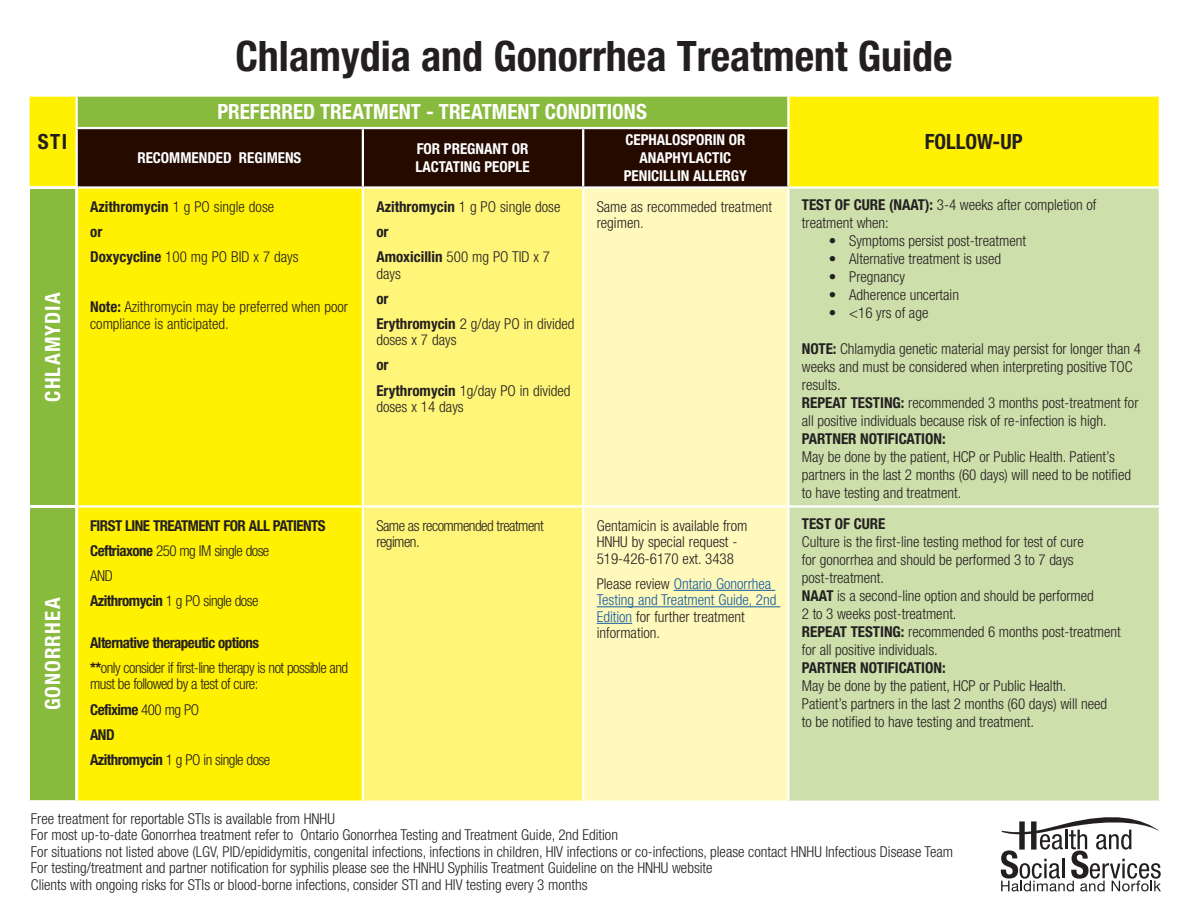
<style>
.page{position:relative;width:1188px;height:918px;background:#fff}
.page>*{position:absolute;margin:0;border:0;box-sizing:border-box;transform-origin:0 0}
.t1{font:700 condensed 42px "Helvetica Neue LT Pro";color:#231f20}
.TABLE_HEADING_2{font:700 condensed 21px "Helvetica Neue LT Pro";color:#fff}
.TABLE_HEADING_2-2{font:700 condensed 21px "Helvetica Neue LT Pro";color:#231f20}
.TABLE_HEADING_2-3{font:700 condensed 21px "Helvetica Neue LT Pro";letter-spacing:.055em;color:#fff}
.TABLE_HEADING_2-4{font:700 condensed 21px "Helvetica Neue LT Pro";letter-spacing:.05em;color:#fff}
.Body_text{font:300 condensed 15px/18px "Helvetica Neue LT Pro";color:#231f20}
.List_Bullet_1{font:300 condensed 15px/16.5px "Helvetica Neue LT Pro";color:#231f20}
.List_Bullet_1-2{font:300 condensed 15px/16.5px "Helvetica Neue LT Pro";letter-spacing:-.035em;color:#231f20}
.List_Bullet_1-3{font:300 condensed 15px/16.5px "Helvetica Neue LT Pro";color:#175d9e}
.TABLE_HEADING_3{font:700 condensed 15px/18px "Helvetica Neue LT Pro";color:#fff}
.List_Bullet_1-4{font:700 condensed 15px "Helvetica Neue LT Pro";letter-spacing:-.035em;color:#231f20}
.Body_text-2{font:700 condensed 15px "Helvetica Neue LT Pro";color:#231f20}
.s1{font-weight:700}
.s2{font-weight:300}
.s3{color:#231f20}
</style>
<div class="page">
<div style="left:790px;top:97px;width:369px;height:89px;background:#fff101"></div>
<svg style="left:30px;top:97px;width:757px;height:704px;background:#e6e50d"></svg>
<div style="left:78px;top:129px;width:709px;height:57px;background:#250a00"></div>
<div style="left:364px;top:189px;width:218px;height:612px;background:#fff578"></div>
<div style="left:584px;top:189px;width:203px;height:612px;background:#fff9bc"></div>
<div style="left:790px;top:189px;width:369px;height:612px;background:#cddfab"></div>
<hr style="left:76px;top:97px;width:2px;height:30px;background:#fff">
<hr style="left:76px;top:127px;width:287px;height:2px;background:#fff">
<hr style="left:76px;top:129px;width:2px;height:57px;background:#fff">
<hr style="left:363px;top:127px;width:220px;height:2px;background:#fff">
<hr style="left:362px;top:129px;width:2px;height:57px;background:#fff">
<hr style="left:583px;top:127px;width:207px;height:2px;background:#fff">
<hr style="left:582px;top:129px;width:2px;height:57px;background:#fff">
<hr style="left:78px;top:186px;width:285px;height:3px;background:#fff">
<hr style="left:363px;top:186px;width:220px;height:3px;background:#fff">
<hr style="left:362px;top:189px;width:2px;height:316px;background:#fff">
<hr style="left:583px;top:186px;width:205px;height:3px;background:#fff">
<hr style="left:582px;top:189px;width:2px;height:316px;background:#fff">
<hr style="left:78px;top:505px;width:285px;height:3px;background:#fff">
<hr style="left:363px;top:505px;width:220px;height:3px;background:#fff">
<hr style="left:362px;top:508px;width:2px;height:293px;background:#fff">
<hr style="left:583px;top:505px;width:205px;height:3px;background:#fff">
<hr style="left:582px;top:508px;width:2px;height:293px;background:#fff">
<hr style="left:788px;top:505px;width:373px;height:3px;background:#fff">
<hr style="left:27px;top:186px;width:51px;height:3px;background:#fff">
<hr style="left:75px;top:189px;width:3px;height:316px;background:#fff">
<hr style="left:27px;top:505px;width:51px;height:3px;background:#fff">
<hr style="left:75px;top:508px;width:3px;height:292px;background:#fff">
<hr style="left:27px;top:800px;width:51px;height:3px;background:#fff">
<hr style="left:674px;top:590px;width:101px;height:1px;background:#175d9e">
<hr style="left:597px;top:606px;width:183px;height:1px;background:#175d9e">
<hr style="left:597px;top:623px;width:35px;height:1px;background:#175d9e">
<svg style="left:1001px;top:817px;width:160px;height:74px"></svg>
<p class="t1" style="left:235px;top:30px;width:719px">Chlamydia and Gonorrhea Treatment Guide</p>
<p class="TABLE_HEADING_2-2" style="left:38px;top:129px;width:31px">STI</p>
<p class="TABLE_HEADING_2-3" style="left:40px;top:402px;width:111px;rotate:-90deg">CHLAMYDIA</p>
<p class="TABLE_HEADING_2-4" style="left:40px;top:710px;width:114px;rotate:-90deg">GONORRHEA</p>
<p class="TABLE_HEADING_2" style="left:217px;top:99px;width:431px">PREFERRED TREATMENT - TREATMENT CONDITIONS</p>
<p class="TABLE_HEADING_3" style="left:137px;top:148px;width:166px">RECOMMENDED REGIMENS</p>
<p class="TABLE_HEADING_3" style="left:416px;top:139px;width:116px">FOR PREGNANT OR<br>LACTATING PEOPLE</p>
<p class="TABLE_HEADING_3" style="left:624px;top:130px;width:125px;text-align:center">CEPHALOSPORIN OR<br>ANAPHYLACTIC<br>PENICILLIN ALLERGY</p>
<p class="TABLE_HEADING_2-2" style="left:925px;top:128px;width:99px">FOLLOW-UP</p>
<p class="List_Bullet_1" style="left:90px;top:198px;width:186px"><span class="s1">Azithromycin</span> 1 g PO single dose</p>
<p class="List_Bullet_1-4" style="left:90px;top:222px;width:14px">or</p>
<p class="List_Bullet_1" style="left:90px;top:248px;width:210px"><span class="s1">Doxycycline</span> 100 mg PO BID x 7 days</p>
<p class="List_Bullet_1" style="left:90px;top:299px;width:259px"><span class="s1">Note:</span> Azithromycin may be preferred when poor compliance is anticipated.</p>
<p class="List_Bullet_1-4" style="left:90px;top:516px;width:237px">FIRST LINE TREATMENT FOR ALL PATIENTS</p>
<p class="List_Bullet_1-2" style="left:90px;top:542px;width:181px"><span class="s1">Ceftriaxone</span> 250 mg IM single dose</p>
<p class="List_Bullet_1" style="left:90px;top:567px;width:24px">AND</p>
<p class="List_Bullet_1-2" style="left:90px;top:592px;width:170px"><span class="s1">Azithromycin</span> 1 g PO single dose</p>
<p class="List_Bullet_1-4" style="left:90px;top:633px;width:170px">Alternative therapeutic options</p>
<p class="List_Bullet_1-2" style="left:90px;top:659px;width:260px"><span class="s1">**</span>only consider if first-line therapy is not possible and must be followed by a test of cure:</p>
<p class="List_Bullet_1-4" style="left:90px;top:700px;width:110px">Cefixime <span class="s2">400 mg PO</span></p>
<p class="List_Bullet_1-4" style="left:90px;top:725px;width:26px">AND</p>
<p class="List_Bullet_1-2" style="left:90px;top:751px;width:182px"><span class="s1">Azithromycin</span> 1 g PO in single dose</p>
<p class="List_Bullet_1" style="left:376px;top:198px;width:186px"><span class="s1">Azithromycin</span> 1 g PO single dose</p>
<p class="List_Bullet_1-4" style="left:376px;top:222px;width:14px">or</p>
<p class="List_Bullet_1" style="left:376px;top:248px;width:175px"><span class="s1">Amoxicillin</span> 500 mg PO TID x 7 days</p>
<p class="List_Bullet_1-4" style="left:376px;top:289px;width:14px">or</p>
<p class="List_Bullet_1" style="left:376px;top:315px;width:200px"><span class="s1">Erythromycin</span> 2 g/day PO in divided doses x 7 days</p>
<p class="List_Bullet_1-4" style="left:376px;top:356px;width:14px">or</p>
<p class="List_Bullet_1" style="left:376px;top:382px;width:196px"><span class="s1">Erythromycin</span> 1g/day PO in divided doses x 14 days</p>
<p class="List_Bullet_1" style="left:597px;top:198px;width:177px">Same as recommeded treatment regimen.</p>
<p class="Body_text" style="left:802px;top:196px;width:296px"><span class="s1">TEST OF CURE (NAAT):</span> 3-4 weeks after completion of treatment when:</p>
<p class="Body_text" style="left:829px;top:232px;width:199px">• Symptoms persist post-treatment</p>
<p class="Body_text" style="left:829px;top:250px;width:174px">• Alternative treatment is used</p>
<p class="Body_text" style="left:829px;top:268px;width:78px">• Pregnancy</p>
<p class="Body_text" style="left:829px;top:286px;width:132px">• Adherence uncertain</p>
<p class="Body_text" style="left:829px;top:304px;width:101px">• &lt;16 yrs of age</p>
<p class="Body_text" style="left:802px;top:340px;width:341px"><span class="s1">NOTE:</span> Chlamydia genetic material may persist for longer than 4 weeks and must be considered when interpreting positive TOC results.</p>
<p class="Body_text" style="left:802px;top:394px;width:338px"><span class="s1">REPEAT TESTING:</span> recommended 3 months post-treatment for all positive individuals because risk of re-infection is high.</p>
<p class="Body_text-2" style="left:802px;top:430px;width:145px">PARTNER NOTIFICATION:</p>
<p class="Body_text" style="left:802px;top:448px;width:331px">May be done by the patient, HCP or Public Health. Patient’s partners in the last 2 months (60 days) will need to be notified to have testing and treatment.</p>
<p class="List_Bullet_1-2" style="left:376px;top:517px;width:169px">Same as recommended treatment regimen.</p>
<p class="List_Bullet_1" style="left:597px;top:517px;width:152px">Gentamicin is available from<br>HNHU by special request -<br>519-426-6170 ext. 3438</p>
<p class="List_Bullet_1-3" style="left:597px;top:575px;width:181px"><span class="s3">Please review</span> Ontario Gonorrhea<br>Testing and Treatment Guide, 2nd<br>Edition <span class="s3">for further treatment information.</span></p>
<p class="Body_text-2" style="left:802px;top:515px;width:85px">TEST OF CURE</p>
<p class="Body_text" style="left:802px;top:533px;width:283px">Culture is the first-line testing method for test of cure for gonorrhea and should be performed 3 to 7 days post-treatment.</p>
<p class="Body_text" style="left:802px;top:587px;width:294px"><span class="s1">NAAT</span> is a second-line option and should be performed<br>2 to 3 weeks post-treatment.</p>
<p class="Body_text" style="left:802px;top:623px;width:320px"><span class="s1">REPEAT TESTING:</span> recommended 6 months post-treatment for all positive individuals.</p>
<p class="Body_text-2" style="left:802px;top:659px;width:145px">PARTNER NOTIFICATION:</p>
<p class="Body_text" style="left:802px;top:677px;width:307px">May be done by the patient, HCP or Public Health.<br>Patient’s partners in the last 2 months (60 days) will need to be notified to have testing and treatment.</p>
<p class="Body_text" style="left:31px;top:810px;width:306px">Free treatment for reportable STIs is available from HNHU</p>
<p class="Body_text" style="left:31px;top:826px;width:589px">For most up-to-date Gonorrhea treatment refer to Ontario Gonorrhea Testing and Treatment Guide, 2nd Edition</p>
<p class="Body_text" style="left:31px;top:843px;width:924px">For situations not listed above (LGV, PID/epididymitis, congenital infections, infections in children, HIV infections or co-infections, please contact HNHU Infectious Disease Team</p>
<p class="Body_text" style="left:31px;top:859px;width:683px">For testing/treatment and partner notification for syphilis please see the HNHU Syphilis Treatment Guideline on the HNHU website</p>
<p class="Body_text" style="left:31px;top:876px;width:558px">Clients with ongoing risks for STIs or blood-borne infections, consider STI and HIV testing every 3 months</p>
</div>
